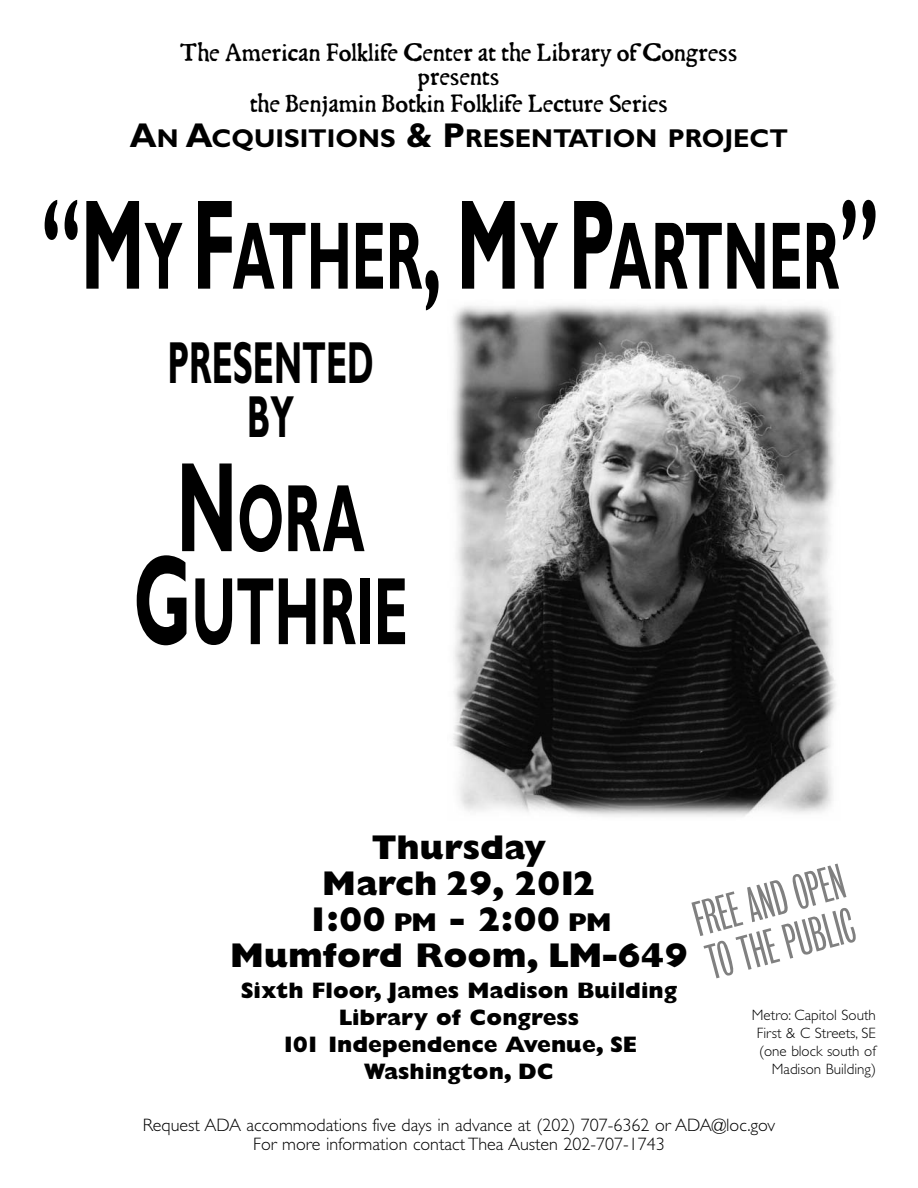
<style>
.page{position:relative;width:918px;height:1188px;background:#fff}
.page>*{position:absolute;margin:0;border:0;box-sizing:border-box;transform-origin:0 0}
.t1{font:700 96.45px/93px "Gill Sans";color:#000;text-align:center;scale:.56 1}
.t2{font:700 59.7px/54px "Gill Sans";color:#000;text-align:center;scale:.56 1}
.t3{font:45px/45px "Bureau Grotesque One One";color:#808080}
.t4{font:800 34.5px/36px "Gill Sans";color:#000;text-align:center}
.t5{font:700 25.8px "Gill Sans";color:#000}
.t6{font:25.5px/24px "Chappel";color:#000;text-align:center}
.t7{font:800 22.5px/27px "Gill Sans";color:#000;text-align:center}
.t8{font:300 18px/19.5px "Gill Sans";color:#000;text-align:center}
.t9{font:300 15px/18px "Gill Sans";color:#000;text-align:right}
.s1{font-size:34.5px}
.s2{font-size:128.55px}
.s3{font-size:25.8px}
</style>
<div class="page">
<img style="left:452px;top:304px;width:384px;height:513px">
<h1 class="t6" style="left:180px;top:43px;width:559px">The American Folklife Center at the Library of Congress presents</h1>
<h1 class="t6" style="left:250px;top:94px;width:419px">the Benjamin Botkin Folklife Lecture Series</h1>
<h1 class="t5" style="left:130px;top:129px;width:660px"><span class="s1">A</span>N <span class="s1">A</span>CQUISITIONS <span class="s1">&amp; P</span>RESENTATION PROJECT</h1>
<h1 class="t1" style="left:41px;top:220px;width:1500px"><span class="s2">“M</span>Y <span class="s2">F</span>ATHER<span class="s2">, M</span>Y <span class="s2">P</span>ARTNER<span class="s2">”</span></h1>
<h1 class="t2" style="left:167px;top:343px;width:370px">PRESENTED<br>BY</h1>
<h1 class="t1" style="left:133px;top:483px;width:492px"><span class="s2">N</span>ORA<br><span class="s2">G</span>UTHRIE</h1>
<h1 class="t4" style="left:307px;top:833px;width:306px">Thursday<br>March 29, 2012<br>1:00 <span class="s3">PM</span> - 2:00 <span class="s3">PM</span></h1>
<p class="t4" style="left:230px;top:941px;width:459px">Mumford Room, LM-649</p>
<p class="t7" style="left:241px;top:980px;width:438px">Sixth Floor, James Madison Building<br>Library of Congress<br>101 Independence Avenue, SE<br>Washington, DC</p>
<p class="t3" style="left:690px;top:903px;width:156px;rotate:-15deg">FREE AND OPEN<br>TO THE PUBLIC</p>
<p class="t9" style="left:752px;top:1007px;width:126px">Metro: Capitol South<br>First &amp; C Streets, SE (one block south of<br>Madison Building)</p>
<p class="t8" style="left:143px;top:1117px;width:634px">Request ADA accommodations five days in advance at (202) 707-6362 or ADA@loc.gov<br>For more information contact Thea Austen 202-707-1743</p>
</div>
